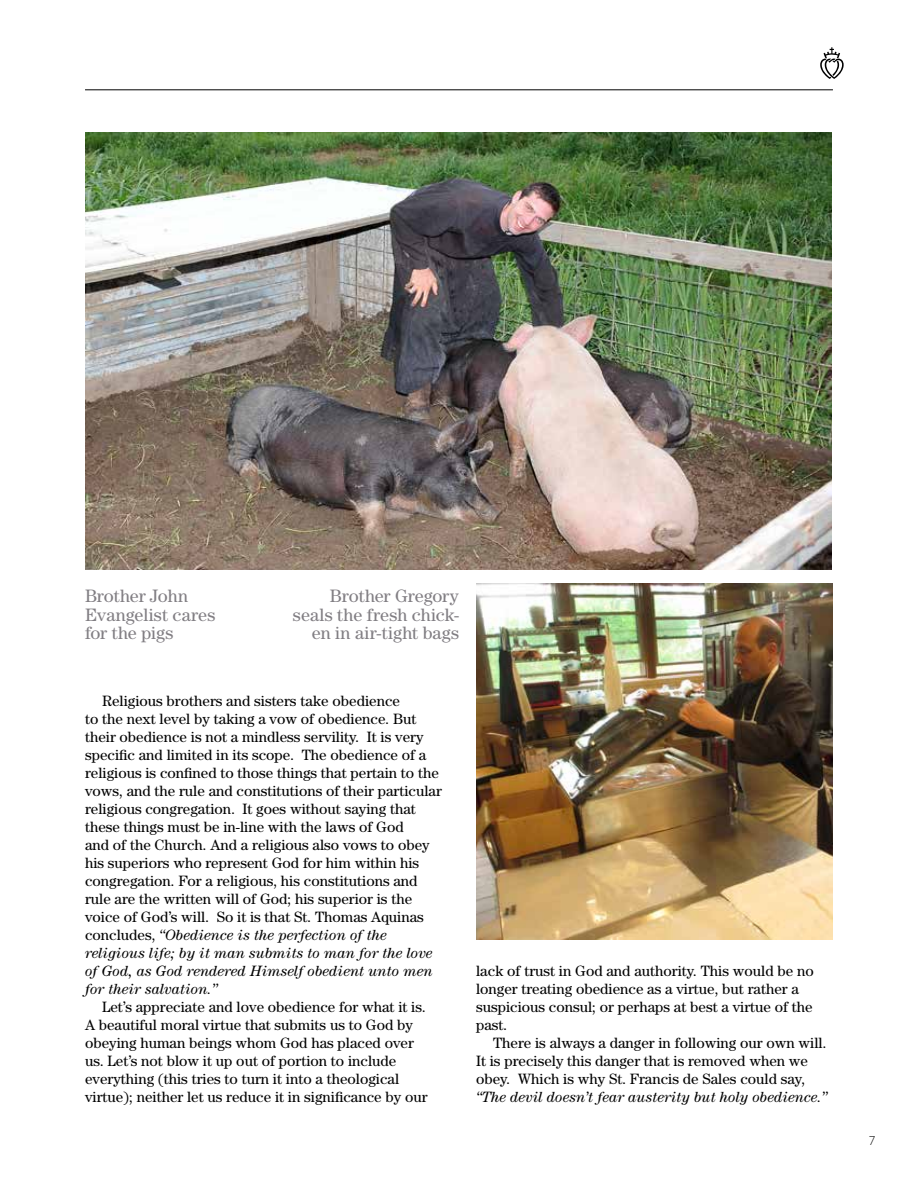
<style>
.page{position:relative;width:918px;height:1188px;background:#fff}
.page>*{position:absolute;margin:0;border:0;box-sizing:border-box;transform-origin:0 0}
.t1{font:18px/18.8px "Century Std";color:#817e83}
.t2{font:15px/18px "Century Std";color:#000}
.t3{font:italic 15px "Century Std";color:#000}
.t4{font:300 12px "Benton Sans";color:#000}
.s1{font-style:italic}
</style>
<div class="page">
<hr style="left:85px;top:90px;width:748px;height:1px;background:#000">
<img style="left:85px;top:133px;width:747px;height:436px">
<img style="left:476px;top:583px;width:357px;height:357px">
<svg style="left:820px;top:47px;width:24px;height:32px"></svg>
<p class="t1" style="left:85px;top:586px;width:132px">Brother John<br>Evangelist cares for the pigs</p>
<p class="t1" style="left:293px;top:586px;width:168px;text-align:right">Brother Gregory seals the fresh chick&shy;en in air-tight bags</p>
<p class="t2" style="left:85px;top:691px;width:358px;text-indent:17px">Religious brothers and sisters take obedience<br>to the next level by taking a vow of obedience. But their obedience is not a mindless servility. It is very specific and limited in its scope. The obedience of a religious is confined to those things that pertain to the vows, and the rule and constitutions of their particular religious congregation. It goes without saying that these things must be in-line with the laws of God<br>and of the Church. And a religious also vows to obey his superiors who represent God for him within his congregation. For a religious, his constitutions and rule are the written will of God; his superior is the voice of God’s will. So it is that St. Thomas Aquinas concludes, <span class="s1">“Obedience is the perfection of the religious life; by it man submits to man for the love of God, as God rendered Himself obedient unto men for their salvation.”</span></p>
<p class="t2" style="left:85px;top:997px;width:344px;text-indent:17px">Let’s appreciate and love obedience for what it is.<br>A beautiful moral virtue that submits us to God by obeying human beings whom God has placed over us. Let’s not blow it up out of portion to include everything (this tries to turn it into a theological virtue); neither let us reduce it in significance by our</p>
<p class="t2" style="left:476px;top:961px;width:339px">lack of trust in God and authority. This would be no longer treating obedience as a virtue, but rather a suspicious consul; or perhaps at best a virtue of the past.</p>
<p class="t2" style="left:476px;top:1033px;width:352px;text-indent:17px">There is always a danger in following our own will.<br>It is precisely this danger that is removed when we obey. Which is why St. Francis de Sales could say,</p>
<p class="t3" style="left:476px;top:1088px;width:353px">“The devil doesn’t fear austerity but holy obedience.”</p>
<p class="t4" style="left:869px;top:1134px;width:8px">7</p>
</div>
